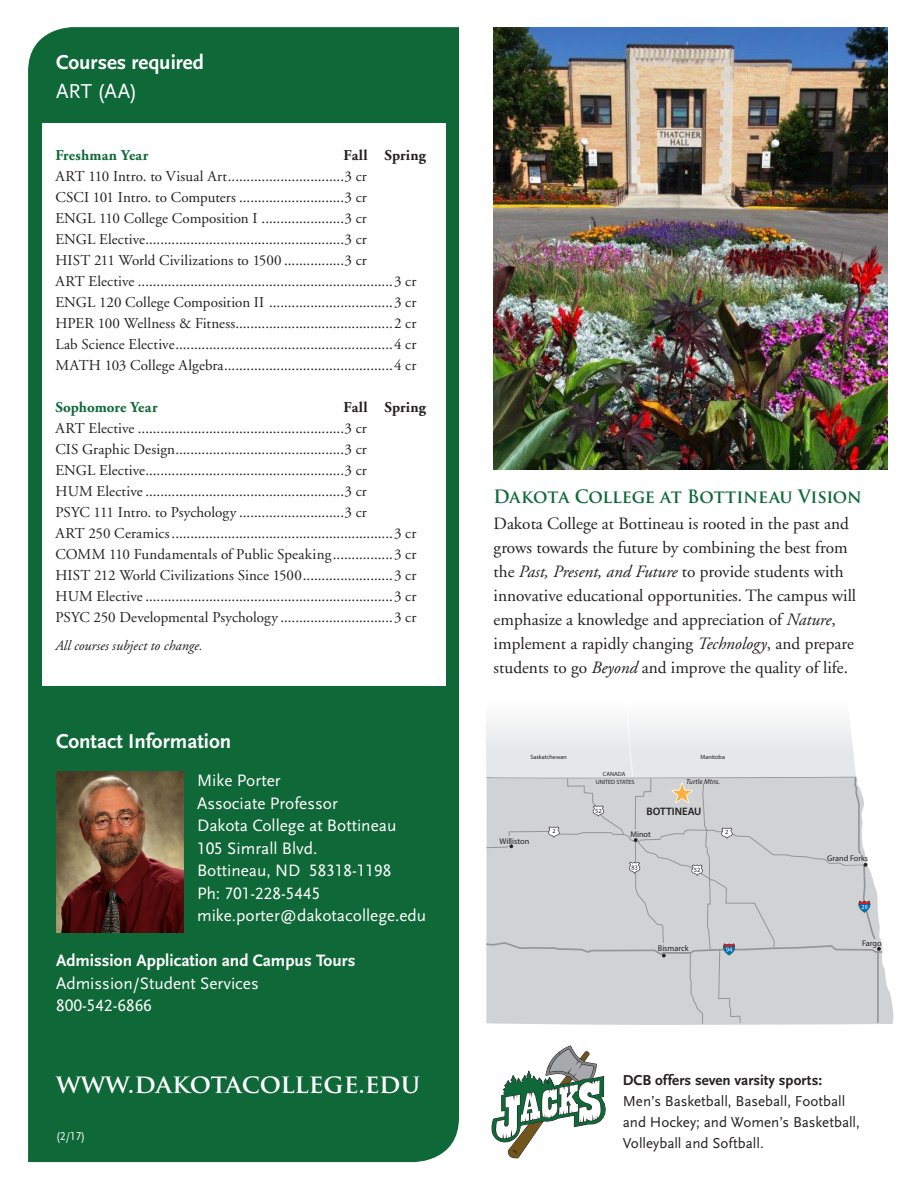
<style>
.page{position:relative;width:918px;height:1188px;background:#fff}
.page>*{position:absolute;margin:0;border:0;box-sizing:border-box;transform-origin:0 0}
.bullets{font:700 25.8px "Trajan Pro";color:#fff}
.t1{font:700 21px "Scala Sans LF";color:#fff}
.subheads{font:21px "Scala Sans LF";color:#fff}
.t2{font:700 18px "Trajan Pro";letter-spacing:-.005em;color:#0f6838}
.t3{font:17.25px/24px "Adobe Garamond";color:#231f20}
.t4{font:17.25px "Scala Sans LF";color:#fff}
.t5{font:700 17.25px "Scala Sans LF";color:#fff}
.t6{font:15px "Adobe Garamond";letter-spacing:.005em;color:#231f20}
.Paragraph_Style_1{font:15px/21px "Scala Sans";color:#231f20}
.t7{font:700 15px "Adobe Garamond";letter-spacing:.005em;color:#0f6838}
.t8{font:700 15px "Adobe Garamond";letter-spacing:.015em;color:#231f20}
.t9{font:italic 14.1px "Adobe Garamond";color:#231f20}
.t10{font:12px "Scala Sans LF";color:#fff;scale:.92 1}
.t11{font:600 10.8px "Myriad Pro";color:#231f20}
.t12{font:8.25px "Myriad Pro";color:#231f20}
.t13{font:italic 7.2px "Myriad Pro";color:#231f20}
.t14{font:6.3px "Myriad Pro";color:#231f20}
.t15{font:6.15px/7.8px "Myriad Pro";color:#231f20;text-align:center}
.s1{font-style:italic}
.s2{font-weight:700}
</style>
<div class="page">
<div style="left:28px;top:27px;width:431px;height:1135px;background:#0f6838"></div>
<div style="left:42px;top:123px;width:404px;height:563px;background:#fff"></div>
<img style="left:494px;top:27px;width:394px;height:442px">
<img style="left:56px;top:772px;width:128px;height:160px">
<svg style="left:486px;top:777px;width:398px;height:247px;background:#d1d2d4"></svg>
<svg style="left:662px;top:954px;width:4px;height:3px"></svg>
<div style="left:662px;top:943px;width:27px;height:9px;background:#d1d2d4"></div>
<div style="left:859px;top:939px;width:21px;height:10px;background:#d1d2d4"></div>
<svg style="left:632px;top:829px;width:9px;height:13px"></svg>
<svg style="left:844px;top:854px;width:23px;height:13px"></svg>
<svg style="left:877px;top:947px;width:4px;height:4px"></svg>
<svg style="left:629px;top:862px;width:12px;height:12px"></svg>
<svg style="left:721px;top:943px;width:16px;height:12px"></svg>
<svg style="left:856px;top:901px;width:17px;height:12px"></svg>
<svg style="left:486px;top:721px;width:370px;height:96px;background:#dfdfe1"></svg>
<svg style="left:691px;top:864px;width:12px;height:12px"></svg>
<svg style="left:721px;top:827px;width:12px;height:12px"></svg>
<svg style="left:486px;top:826px;width:139px;height:23px;background:#cdced0"></svg>
<svg style="left:491px;top:1045px;width:115px;height:114px"></svg>
<p class="t1" style="left:56px;top:51px;width:149px">Courses required</p>
<p class="subheads" style="left:56px;top:80px;width:83px">ART (AA)</p>
<p class="t7" style="left:55px;top:147px;width:95px">Freshman Year</p>
<p class="t8" style="left:344px;top:147px;width:84px">Fall Spring</p>
<p class="t6" style="left:55px;top:168px;width:313px">ART 110 Intro. to Visual Art...............................3 cr</p>
<p class="t6" style="left:55px;top:189px;width:313px">CSCI 101 Intro. to Computers ............................3 cr</p>
<p class="t6" style="left:55px;top:210px;width:313px">ENGL 110 College Composition I ......................3 cr</p>
<p class="t6" style="left:55px;top:231px;width:313px">ENGL Elective.....................................................3 cr</p>
<p class="t6" style="left:55px;top:252px;width:313px">HIST 211 World Civilizations to 1500 ................3 cr</p>
<p class="t6" style="left:55px;top:273px;width:363px">ART Elective ....................................................................3 cr</p>
<p class="t6" style="left:55px;top:294px;width:363px">ENGL 120 College Composition II .................................3 cr</p>
<p class="t6" style="left:55px;top:315px;width:363px">HPER 100 Wellness &amp; Fitness..........................................2 cr</p>
<p class="t6" style="left:55px;top:336px;width:363px">Lab Science Elective..........................................................4 cr</p>
<p class="t6" style="left:55px;top:357px;width:363px">MATH 103 College Algebra.............................................4 cr</p>
<p class="t7" style="left:55px;top:399px;width:104px">Sophomore Year</p>
<p class="t8" style="left:344px;top:399px;width:84px">Fall Spring</p>
<p class="t6" style="left:55px;top:420px;width:313px">ART Elective .......................................................3 cr</p>
<p class="t6" style="left:55px;top:441px;width:313px">CIS Graphic Design.............................................3 cr</p>
<p class="t6" style="left:55px;top:462px;width:313px">ENGL Elective.....................................................3 cr</p>
<p class="t6" style="left:55px;top:483px;width:313px">HUM Elective .....................................................3 cr</p>
<p class="t6" style="left:55px;top:504px;width:313px">PSYC 111 Intro. to Psychology ............................3 cr</p>
<p class="t6" style="left:55px;top:525px;width:363px">ART 250 Ceramics...........................................................3 cr</p>
<p class="t6" style="left:55px;top:546px;width:363px">COMM 110 Fundamentals of Public Speaking................3 cr</p>
<p class="t6" style="left:55px;top:567px;width:363px">HIST 212 World Civilizations Since 1500........................3 cr</p>
<p class="t6" style="left:55px;top:588px;width:363px">HUM Elective ..................................................................3 cr</p>
<p class="t6" style="left:55px;top:609px;width:363px">PSYC 250 Developmental Psychology ..............................3 cr</p>
<p class="t9" style="left:55px;top:638px;width:149px">All courses subject to change.</p>
<p class="t1" style="left:56px;top:730px;width:177px">Contact Information</p>
<p class="t4" style="left:197px;top:771px;width:85px">Mike Porter</p>
<p class="t4" style="left:197px;top:794px;width:142px">Associate Professor</p>
<p class="t4" style="left:197px;top:816px;width:201px">Dakota College at Bottineau</p>
<p class="t4" style="left:197px;top:839px;width:122px">105 Simrall Blvd.</p>
<p class="t4" style="left:197px;top:861px;width:196px">Bottineau, ND 58318-1198</p>
<p class="t4" style="left:197px;top:884px;width:125px">Ph: 701-228-5445</p>
<p class="t4" style="left:197px;top:906px;width:231px">mike.porter@dakotacollege.edu</p>
<p class="t5" style="left:56px;top:951px;width:301px">Admission Application and Campus Tours</p>
<p class="t4" style="left:56px;top:974px;width:204px">Admission/Student Services</p>
<p class="t4" style="left:56px;top:996px;width:97px">800-542-6866</p>
<p class="bullets" style="left:56px;top:1067px;width:366px">www.dakotacollege.edu</p>
<p class="t10" style="left:56px;top:1129px;width:33px">(2/17)</p>
<p class="t2" style="left:494px;top:485px;width:370px">Dakota College at Bottineau Vision</p>
<p class="t3" style="left:494px;top:512px;width:364px">Dakota College at Bottineau is rooted in the past and grows towards the future by combining the best from the <span class="s1">Past, Present, and Future</span> to provide students with innovative educational opportunities. The campus will emphasize a knowledge and appreciation of <span class="s1">Nature</span>, implement a rapidly changing <span class="s1">Technology</span>, and prepare students to go <span class="s1">Beyond</span> and improve the quality of life.</p>
<p class="t15" style="left:531px;top:753px;width:38px">Saskatchewan</p>
<p class="t15" style="left:701px;top:753px;width:26px">Manitoba</p>
<p class="t15" style="left:596px;top:770px;width:40px">CANADA<br>UNITED STATES</p>
<p class="t11" style="left:647px;top:804px;width:56px">BOTTINEAU</p>
<p class="t13" style="left:686px;top:777px;width:35px">Turtle Mtns.</p>
<p class="t14" style="left:595px;top:807px;width:8px">52</p>
<p class="t12" style="left:500px;top:836px;width:31px">Williston</p>
<p class="t14" style="left:552px;top:827px;width:5px">2</p>
<p class="t12" style="left:630px;top:829px;width:22px">Minot</p>
<p class="t14" style="left:694px;top:866px;width:8px">52</p>
<p class="t14" style="left:725px;top:828px;width:5px">2</p>
<p class="t12" style="left:658px;top:943px;width:32px">Bismarck</p>
<p class="t12" style="left:827px;top:853px;width:43px">Grand Forks</p>
<p class="t12" style="left:862px;top:938px;width:21px">Fargo</p>
<p class="Paragraph_Style_1" style="left:623px;top:1069px;width:239px"><span class="s2">DCB offers seven varsity sports:<br></span>Men’s Basketball, Baseball, Football and Hockey; and Women’s Basketball, Volleyball and Softball.</p>
</div>
